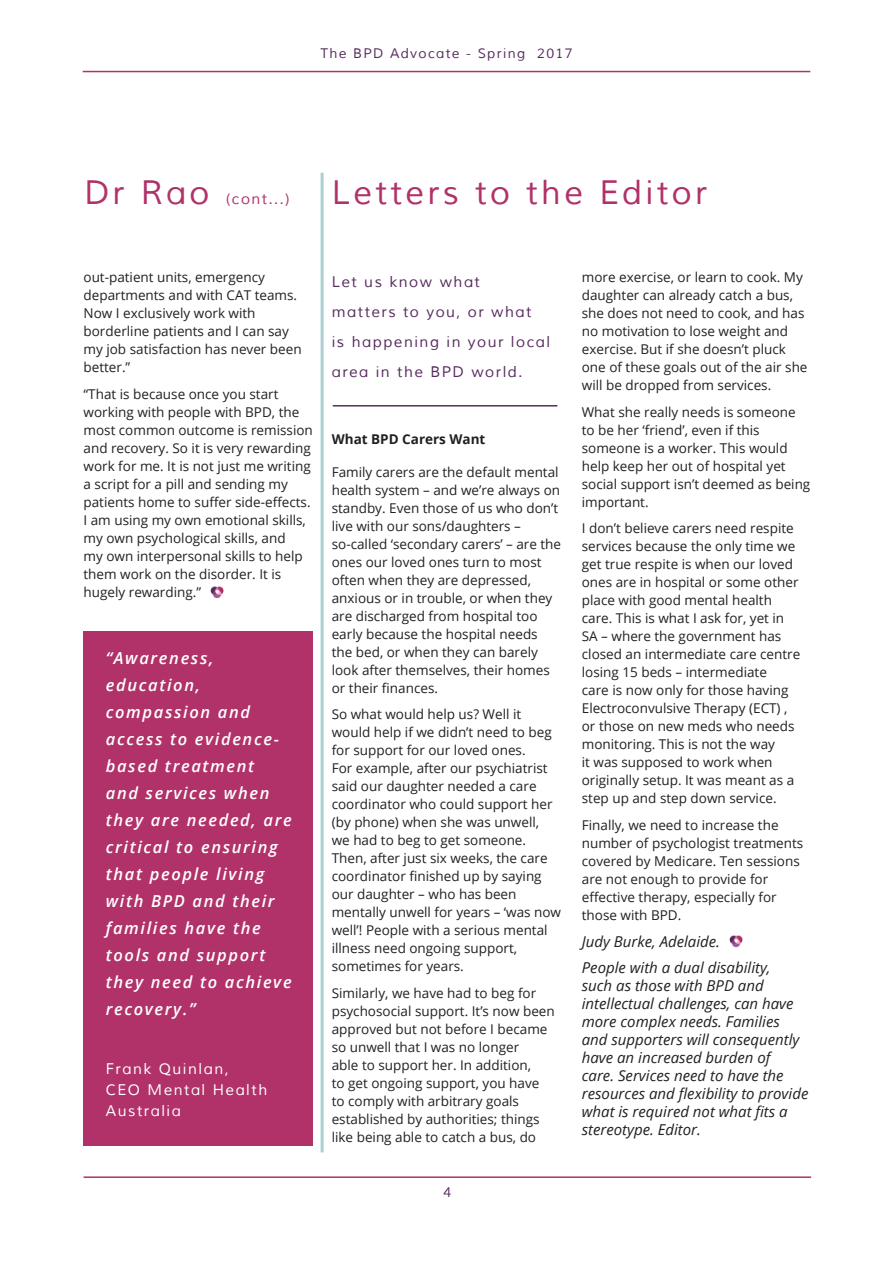
<style>
.page{position:relative;width:893px;height:1263px;background:#fff}
.page>*{position:absolute;margin:0;border:0;box-sizing:border-box;transform-origin:0 0}
.Header_1_-_Title_Mul{font:33px "Muli";letter-spacing:.1em;color:#b13269}
.Text_Box_-_Muli_10_W{font:italic 600 16.5px/27px "Open Sans";letter-spacing:.1em;color:#fff}
.t1{font:italic 15px/18px "Open Sans";color:#231f20}
.Tagline_-_Muli_10_Pu{font:15px/30px "Muli";letter-spacing:.1em;color:#572b5e}
.Text_Box_-_Muli_10_W-2{font:15px/21px "Muli";letter-spacing:.1em;color:#fff}
.Header_1_-_Title_Mul-2{font:15px "Muli";color:#b13269}
.t2{font:13.5px/18px "Open Sans";color:#231f20}
.t3{font:13.5px "Muli";letter-spacing:.1em;color:#572b5e}
.t4{font:700 13.5px "Open Sans";color:#231f20}
.t5{font:13.5px "Lato";color:#572b5e}
.s1{font-size:33px}
</style>
<div class="page">
<hr style="left:333px;top:405px;width:224px;height:1px;background:#572b5e">
<img style="left:729px;top:935px;width:14px;height:13px">
<img style="left:210px;top:586px;width:14px;height:13px">
<hr style="left:321px;top:173px;width:3px;height:979px;background:#aad0d1">
<div style="left:84px;top:631px;width:229px;height:515px;background:#b13269"></div>
<hr style="left:83px;top:71px;width:727px;height:1px;background:#b13269">
<hr style="left:84px;top:1176px;width:727px;height:2px;background:#b13269">
<p class="t3" style="left:320px;top:45px;width:254px">The BPD Advocate - Spring 2017</p>
<p class="Header_1_-_Title_Mul-2" style="left:84px;top:190px;width:207px"><span class="s1">Dr Rao</span> (cont...)</p>
<p class="Header_1_-_Title_Mul" style="left:332px;top:173px;width:377px">Letters to the Editor</p>
<p class="t2" style="left:84px;top:268px;width:220px">out-patient units, emergency departments and with CAT teams.<br>Now I exclusively work with borderline patients and I can say my job satisfaction has never been better.”</p>
<p class="t2" style="left:84px;top:385px;width:231px">“That is because once you start working with people with BPD, the most common outcome is remission and recovery. So it is very rewarding work for me. It is not just me writing a script for a pill and sending my patients home to suffer side-effects.<br>I am using my own emotional skills, my own psychological skills, and<br>my own interpersonal skills to help them work on the disorder. It is hugely rewarding.”</p>
<p class="Text_Box_-_Muli_10_W" style="left:106px;top:644px;width:187px">“Awareness, education, compassion and access to evidence&shy;based treatment<br>and services when they are needed, are critical to ensuring that people living with BPD and their families have the tools and support they need to achieve recovery.”</p>
<p class="Text_Box_-_Muli_10_W-2" style="left:106px;top:1059px;width:163px">Frank Quinlan,<br>CEO Mental Health<br>Australia</p>
<p class="Tagline_-_Muli_10_Pu" style="left:332px;top:267px;width:220px">Let us know what<br>matters to you, or what<br>is happening in your local area in the BPD world.</p>
<p class="t4" style="left:332px;top:430px;width:155px">What BPD Carers Want</p>
<p class="t2" style="left:332px;top:462px;width:231px">Family carers are the default mental health system – and we’re always on standby. Even those of us who don’t live with our sons/daughters – so-called ‘secondary carers’ – are the ones our loved ones turn to most often when they are depressed, anxious or in trouble, or when they are discharged from hospital too early because the hospital needs the bed, or when they can barely look after themselves, their homes or their finances.</p>
<p class="t2" style="left:332px;top:705px;width:231px">So what would help us? Well it would help if we didn’t need to beg for support for our loved ones.<br>For example, after our psychiatrist said our daughter needed a care coordinator who could support her (by phone) when she was unwell,<br>we had to beg to get someone.<br>Then, after just six weeks, the care coordinator finished up by saying our daughter – who has been mentally unwell for years – ‘was now well’! People with a serious mental illness need ongoing support, sometimes for years.</p>
<p class="t2" style="left:332px;top:983px;width:225px">Similarly, we have had to beg for psychosocial support. It’s now been approved but not before I became so unwell that I was no longer<br>able to support her. In addition,<br>to get ongoing support, you have to comply with arbitrary goals established by authorities; things like being able to catch a bus, do</p>
<p class="t5" style="left:444px;top:1183px;width:9px">4</p>
<p class="t2" style="left:582px;top:268px;width:227px">more exercise, or learn to cook. My daughter can already catch a bus, she does not need to cook, and has no motivation to lose weight and exercise. But if she doesn’t pluck one of these goals out of the air she will be dropped from services.</p>
<p class="t2" style="left:582px;top:403px;width:230px">What she really needs is someone to be her ‘friend’, even if this someone is a worker. This would help keep her out of hospital yet social support isn’t deemed as being important.</p>
<p class="t2" style="left:582px;top:519px;width:220px">I don’t believe carers need respite services because the only time we get true respite is when our loved ones are in hospital or some other place with good mental health care. This is what I ask for, yet in<br>SA – where the government has closed an intermediate care centre losing 15 beds – intermediate<br>care is now only for those having<br>Electroconvulsive Therapy (ECT) , or those on new meds who needs monitoring. This is not the way<br>it was supposed to work when originally setup. It was meant as a step up and step down service.</p>
<p class="t2" style="left:582px;top:815px;width:223px">Finally, we need to increase the number of psychologist treatments covered by Medicare. Ten sessions are not enough to provide for effective therapy, especially for those with BPD.</p>
<p class="t1" style="left:582px;top:932px;width:140px">Judy Burke, Adelaide.</p>
<p class="t1" style="left:582px;top:958px;width:228px">People with a dual disability,<br>such as those with BPD and intellectual challenges, can have more complex needs. Families and supporters will consequently have an increased burden of<br>care. Services need to have the resources and flexibility to provide what is required not what fits a stereotype. Editor.</p>
</div>
